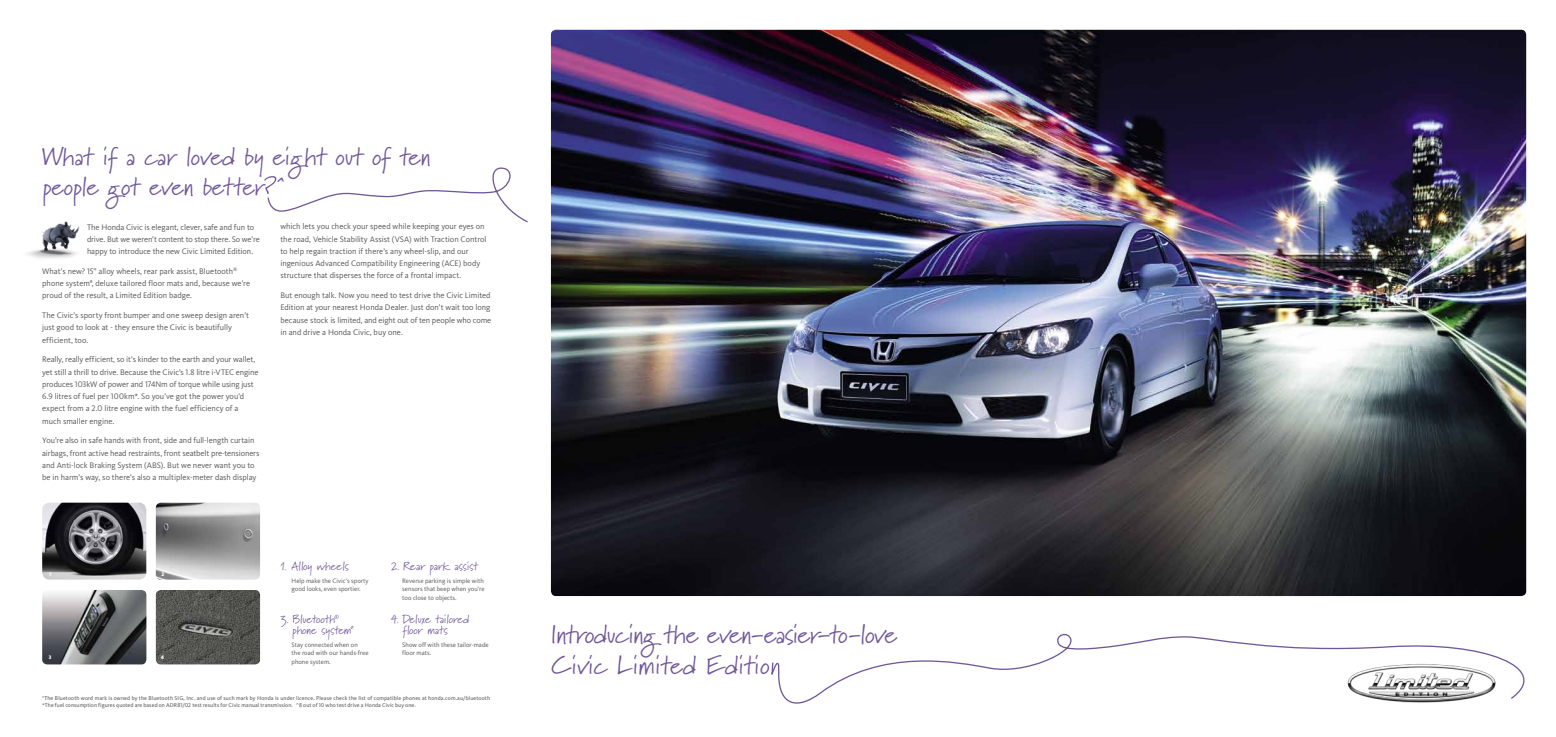
<style>
.page{position:relative;width:1556px;height:737px;background:#fff}
.page>*{position:absolute;margin:0;border:0;box-sizing:border-box;transform-origin:0 0}
.t1{font:26.25px/31.5px "Marydale";letter-spacing:-.02em;color:#70579a}
.t2{font:25.38px/29.8px "Marydale";letter-spacing:-.01em;color:#70579a}
.t3{font:11.81px/11.4px "Marydale";color:#70579a}
.t4{font:8.31px/12.2px "Kievit";letter-spacing:-.005em;color:#555}
.t5{font:6.56px/8.3px "Kievit";color:#555}
.t6{font:5.69px/6.6px "Kievit";letter-spacing:.015em;color:#555}
.t7{font:5.25px "Kievit Black SC";color:#fff}
.s1{color:#fff}
.s2{font-family:"Kievit Regular SC"}
.s3{font-weight:500}
.s4{font-family:"Kievit Book SC"}
</style>
<div class="page">
<img style="left:551px;top:30px;width:974px;height:566px">
<img style="left:156px;top:503px;width:104px;height:76px">
<img style="left:42px;top:590px;width:104px;height:74px">
<img style="left:42px;top:502px;width:104px;height:77px">
<svg style="left:771px;top:634px;width:754px;height:70px"></svg>
<img style="left:156px;top:590px;width:104px;height:74px">
<svg style="left:264px;top:167px;width:264px;height:56px"></svg>
<img style="left:27px;top:221px;width:53px;height:38px">
<h2 class="t2" style="left:42px;top:142px;width:390px">What if a car loved by eight out of ten people got even better<span class="s1">?</span>ˆ</h2>
<p class="t4" style="left:87px;top:221px;width:174px">The Honda Civic is elegant, clever, safe and fun to drive. But we weren’t content to stop there. So we’re happy to introduce the new Civic Limited Edition.</p>
<p class="t4" style="left:42px;top:265px;width:209px">What’s new? <span class="s2">15</span>” alloy wheels, rear park assist, Bluetooth<sup>® </sup>phone system<span class="s3">°</span>, deluxe tailored floor mats and, because we’re proud of the result, a Limited Edition badge.</p>
<p class="t4" style="left:42px;top:309px;width:208px">The Civic’s sporty front bumper and one sweep design aren’t just good to look at - they ensure the Civic is beautifully efficient, too.</p>
<p class="t4" style="left:42px;top:353px;width:218px">Really, really efficient, so it’s kinder to the earth and your wallet, yet still a thrill to drive. Because the Civic’s <span class="s2">1.8</span> litre i-VTEC engine produces <span class="s2">103</span>kW of power and <span class="s2">174</span>Nm of torque while using just <span class="s2">6.9</span> litres of fuel per <span class="s2">100</span>km*. So you’ve got the power you’d expect from a <span class="s2">2.0</span> litre engine with the fuel efficiency of a much smaller engine.</p>
<p class="t4" style="left:42px;top:434px;width:219px">You’re also in safe hands with front, side and full-length curtain airbags, front active head restraints, front seatbelt pre-tensioners and Anti-lock Braking System (ABS). But we never want you to be in harm’s way, so there’s also a multiplex-meter dash display</p>
<p class="t4" style="left:280px;top:221px;width:208px">which lets you check your speed while keeping your eyes on the road, Vehicle Stability Assist (VSA) with Traction Control to help regain traction if there’s any wheel-slip, and our ingenious Advanced Compatibility Engineering (ACE) body structure that disperses the force of a frontal impact.</p>
<p class="t4" style="left:280px;top:289px;width:212px;text-align:justify">But enough talk. Now you need to test drive the Civic Limited Edition at your nearest Honda Dealer. Just don’t wait too long because stock is limited, and eight out of ten people who come in and drive a Honda Civic, buy one.</p>
<p class="t7" style="left:49px;top:570px;width:4px">1</p>
<p class="t7" style="left:162px;top:570px;width:4px">2</p>
<p class="t7" style="left:49px;top:654px;width:4px">3</p>
<p class="t7" style="left:161px;top:654px;width:5px">4</p>
<h3 class="t3" style="left:280px;top:560px;width:70px">1. Alloy wheels</h3>
<p class="t5" style="left:291px;top:576px;width:78px">Help make the Civic’s sporty good looks, even sportier.</p>
<h3 class="t3" style="left:292px;top:612px;width:63px;text-indent:-12px">3. Bluetooth<sup>® </sup>phone system°</h3>
<p class="t5" style="left:291px;top:641px;width:78px">Stay connected when on<br>the road with our hands-free phone system.</p>
<h3 class="t3" style="left:391px;top:560px;width:89px">2. Rear park assist</h3>
<p class="t5" style="left:402px;top:576px;width:84px;text-align:justify">Reverse parking is simple with sensors that beep when you’re too close to objects.</p>
<h3 class="t3" style="left:402px;top:612px;width:68px;text-indent:-11px">4. Deluxe tailored floor mats</h3>
<p class="t5" style="left:402px;top:641px;width:88px">Show off with these tailor-made floor mats.</p>
<p class="t6" style="left:42px;top:695px;width:449px">°The Bluetooth word mark is owned by the Bluetooth SIG, Inc. and use of such mark by Honda is under licence. Please check the list of compatible phones at honda.com.au/bluetooth *The fuel consumption figures quoted are based on ADR<span class="s4">81/02</span> test results for Civic manual transmission. <sup>^</sup>8 out of <span class="s4">10</span> who test drive a Honda Civic buy one.</p>
<h1 class="t1" style="left:550px;top:617px;width:348px">Introducing the even-easier-to-love<br>Civic Limited Editio</h1>
</div>
